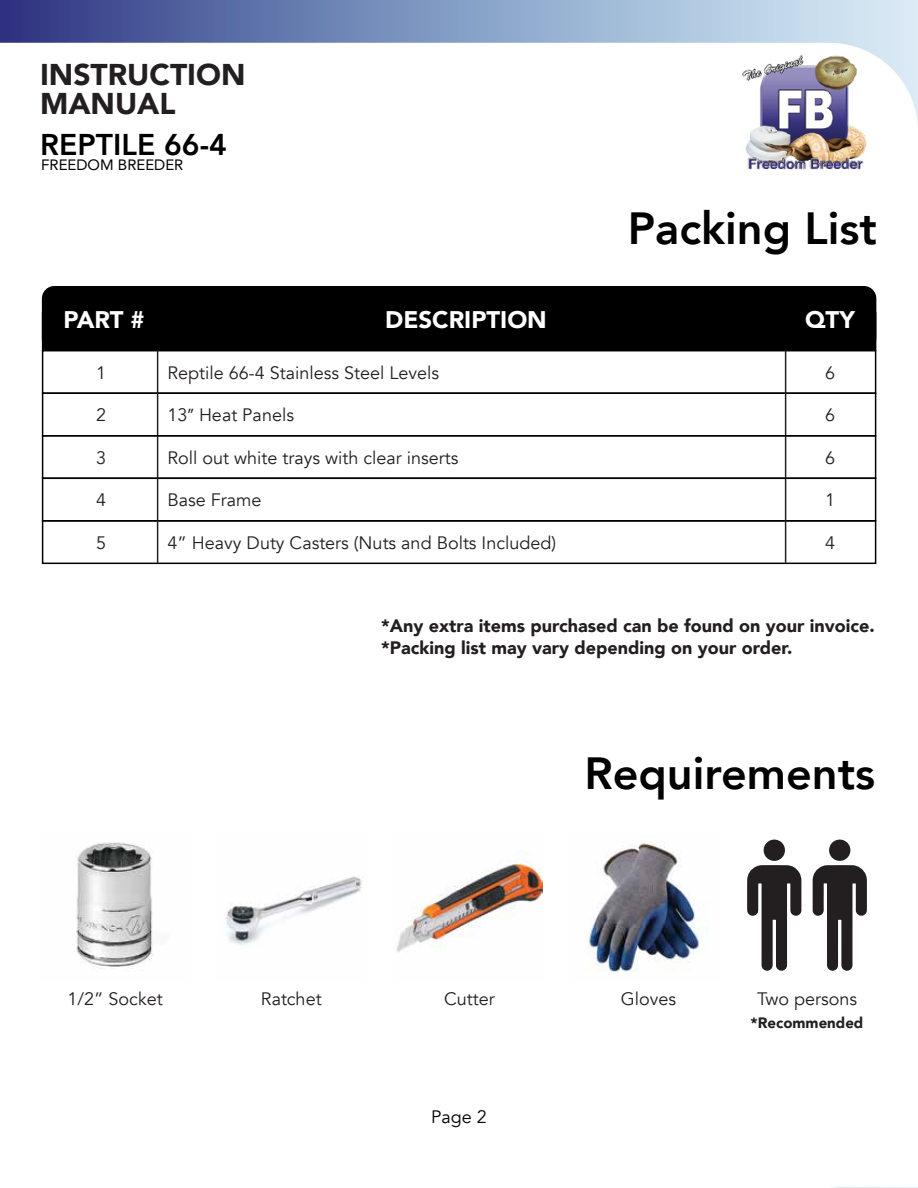
<style>
.page{position:relative;width:918px;height:1188px;background:#fff}
.page>*{position:absolute;margin:0;border:0;box-sizing:border-box;transform-origin:0 0}
.t1{font:800 45px "Avenir";color:#000}
.t2{font:900 30px/28.5px "Avenir";color:#231f20}
.t3{font:800 30px "Avenir";color:#000}
.t4{font:900 24px "Avenir";color:#fff}
.t5{font:18px "Avenir";color:#231f20}
.t6{font:900 18px/21.6px "Avenir";color:#231f20}
.t7{font:18px "Avenir";color:#000}
.t8{font:15px "Avenir";color:#000}
.t9{font:900 15px "Avenir";color:#231f20}
.s1{font-family:"Myriad Pro"}
</style>
<div class="page">
<svg style="left:0;top:0;width:918px;height:43px;background:#7a8ebb"></svg>
<img style="left:710px;top:13px;width:182px;height:157px">
<div style="left:43px;top:287px;width:833px;height:63px;background:#000;border-radius:12px"></div>
<div style="left:42px;top:286px;width:834px;height:65px;border:2px solid #000;border-radius:12px"></div>
<div style="left:42px;top:312px;width:834px;height:39px;background:#000"></div>
<div style="left:42px;top:350px;width:834px;height:44px;border:2px solid #000"></div>
<hr style="left:157px;top:350px;width:1px;height:43px;background:#231f20">
<hr style="left:785px;top:350px;width:1px;height:43px;background:#231f20">
<div style="left:42px;top:392px;width:834px;height:45px;border:2px solid #000"></div>
<hr style="left:157px;top:393px;width:1px;height:42px;background:#231f20">
<hr style="left:785px;top:393px;width:1px;height:42px;background:#231f20">
<div style="left:42px;top:435px;width:834px;height:44px;border:2px solid #000"></div>
<hr style="left:157px;top:435px;width:1px;height:43px;background:#231f20">
<hr style="left:785px;top:435px;width:1px;height:43px;background:#231f20">
<div style="left:42px;top:478px;width:834px;height:44px;border:2px solid #000"></div>
<hr style="left:157px;top:478px;width:1px;height:42px;background:#231f20">
<hr style="left:785px;top:478px;width:1px;height:42px;background:#231f20">
<div style="left:42px;top:520px;width:834px;height:44px;border:2px solid #000"></div>
<hr style="left:157px;top:520px;width:1px;height:43px;background:#231f20">
<hr style="left:785px;top:520px;width:1px;height:43px;background:#231f20">
<svg style="left:747px;top:865px;width:54px;height:106px"></svg>
<svg style="left:813px;top:865px;width:54px;height:106px"></svg>
<div style="left:829px;top:839px;width:21px;height:22px;background:#231f20;border-radius:50%"></div>
<div style="left:764px;top:839px;width:21px;height:22px;background:#231f20;border-radius:50%"></div>
<img style="left:76px;top:842px;width:77px;height:127px">
<img style="left:396px;top:850px;width:146px;height:102px">
<img style="left:587px;top:843px;width:120px;height:129px">
<img style="left:226px;top:876px;width:136px;height:69px">
<h2 class="t2" style="left:40px;top:60px;width:207px">INSTRUCTION<br>MANUAL</h2>
<h2 class="t3" style="left:40px;top:121px;width:188px">REPTILE 66-4</h2>
<p class="t8" style="left:41px;top:153px;width:144px">FREEDOM BREEDER</p>
<h1 class="t1" style="left:628px;top:194px;width:251px">Packing List</h1>
<h3 class="t4" style="left:64px;top:299px;width:83px">PART #</h3>
<h3 class="t4" style="left:385px;top:299px;width:163px">DESCRIPTION</h3>
<h3 class="t4" style="left:805px;top:299px;width:51px">QTY</h3>
<p class="t5" style="left:96px;top:362px;width:12px">1</p>
<p class="t5" style="left:168px;top:362px;width:273px">Reptile 66-4 Stainless Steel Levels</p>
<p class="t5" style="left:825px;top:362px;width:12px">6</p>
<p class="t5" style="left:96px;top:404px;width:12px">2</p>
<p class="t5" style="left:168px;top:404px;width:128px">13<span class="s1">”</span> Heat Panels</p>
<p class="t5" style="left:825px;top:404px;width:12px">6</p>
<p class="t5" style="left:96px;top:447px;width:12px">3</p>
<p class="t5" style="left:168px;top:447px;width:292px">Roll out white trays with clear inserts</p>
<p class="t5" style="left:825px;top:447px;width:12px">6</p>
<p class="t5" style="left:96px;top:489px;width:12px">4</p>
<p class="t5" style="left:168px;top:489px;width:96px">Base Frame</p>
<p class="t5" style="left:825px;top:489px;width:12px">1</p>
<p class="t5" style="left:96px;top:532px;width:12px">5</p>
<p class="t5" style="left:168px;top:532px;width:390px">4” Heavy Duty Casters (Nuts and Bolts Included)</p>
<p class="t5" style="left:825px;top:532px;width:12px">4</p>
<p class="t6" style="left:381px;top:615px;width:495px">*Any extra items purchased can be found on your invoice. *Packing list may vary depending on your order.</p>
<h1 class="t1" style="left:584px;top:739px;width:292px">Requirements</h1>
<p class="t5" style="left:68px;top:988px;width:97px">1/2” Socket</p>
<p class="t5" style="left:261px;top:988px;width:62px">Ratchet</p>
<p class="t5" style="left:444px;top:988px;width:52px">Cutter</p>
<p class="t5" style="left:621px;top:988px;width:57px">Gloves</p>
<p class="t7" style="left:431px;top:1106px;width:57px">Page 2</p>
<p class="t5" style="left:757px;top:988px;width:102px">Two persons</p>
<p class="t9" style="left:751px;top:1010px;width:114px">*Recommended</p>
</div>
